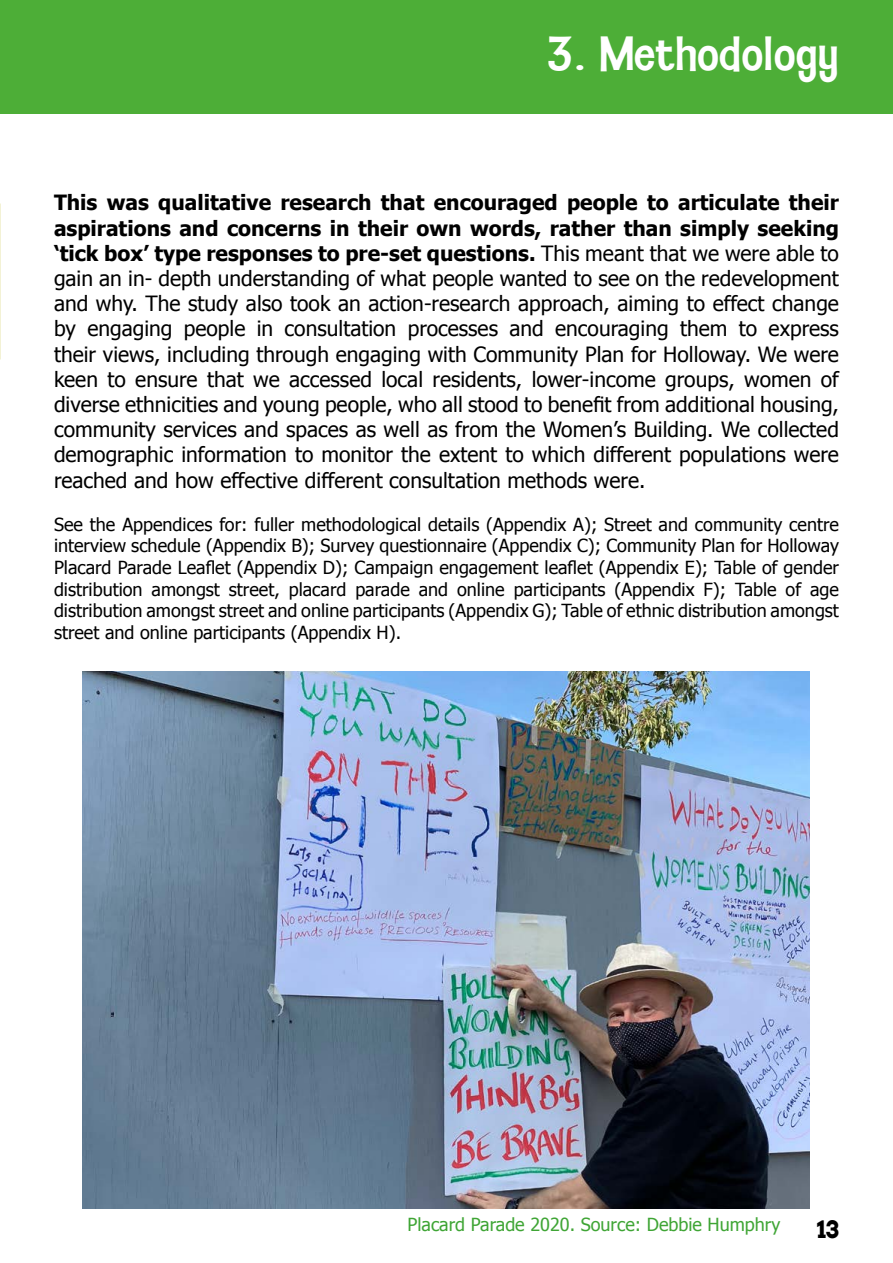
<style>
.page{position:relative;width:893px;height:1263px;background:#fff}
.page>*{position:absolute;margin:0;border:0;box-sizing:border-box;transform-origin:0 0}
.t1{font:42px "Baileywick JF Gothic";color:#fff}
.t2{font:700 24px "Arvo";color:#000}
.t3{font:21px/25.2px "Tahoma";color:#000;text-align:justify}
.t4{font:18px/21.6px "Tahoma";color:#000;text-align:justify}
.t5{font:18px "Tahoma";color:#3fa535}
.s1{font-weight:700}
</style>
<div class="page">
<div style="left:0;top:0;width:893px;height:113px;background:#4dae37"></div>
<img style="left:83px;top:671px;width:727px;height:538px">
<h1 class="t1" style="left:547px;top:26px;width:294px">3. Methodology</h1>
<p class="t3" style="left:54px;top:189px;width:786px"><span class="s1">This was qualitative research that encouraged people to articulate their aspirations and concerns in their own words, rather than simply seeking ‘tick box’ type responses to pre-set questions.</span> This meant that we were able to gain an in- depth understanding of what people wanted to see on the redevelopment and why. The study also took an action-research approach, aiming to effect change by engaging people in consultation processes and encouraging them to express their views, including through engaging with Community Plan for Holloway. We were keen to ensure that we accessed local residents, lower-income groups, women of diverse ethnicities and young people, who all stood to benefit from additional housing, community services and spaces as well as from the Women’s Building. We collected demographic information to monitor the extent to which different populations were reached and how effective different consultation methods were.</p>
<p class="t4" style="left:54px;top:513px;width:786px">See the Appendices for: fuller methodological details (Appendix A); Street and community centre interview schedule (Appendix B); Survey questionnaire (Appendix C); Community Plan for Holloway Placard Parade Leaflet (Appendix D); Campaign engagement leaflet (Appendix E); Table of gender distribution amongst street, placard parade and online participants (Appendix F); Table of age distribution amongst street and online participants (Appendix G); Table of ethnic distribution amongst street and online participants (Appendix H).</p>
<p class="t5" style="left:408px;top:1212px;width:374px">Placard Parade 2020. Source: Debbie Humphry</p>
<p class="t2" style="left:817px;top:1214px;width:24px">13</p>
</div>
